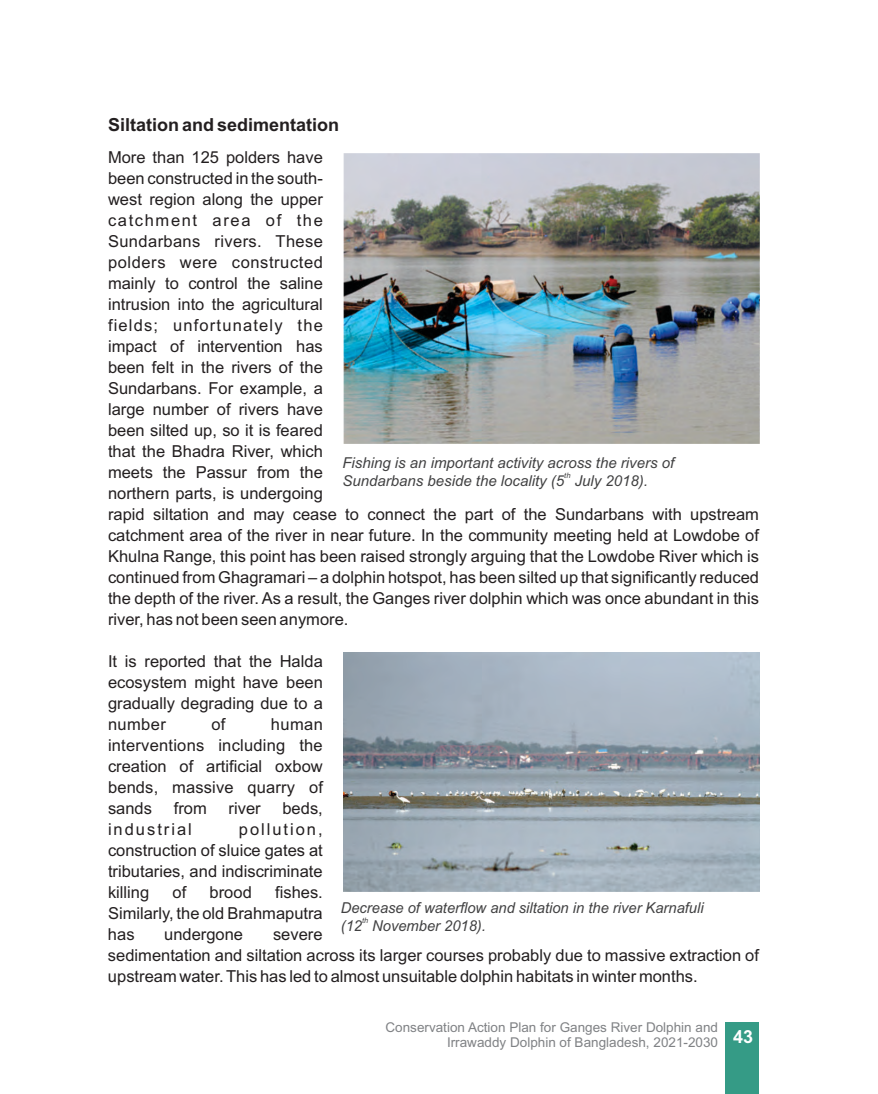
<style>
.page{position:relative;width:878px;height:1094px;background:#fff}
.page>*{position:absolute;margin:0;border:0;box-sizing:border-box;transform-origin:0 0}
.t1{font:700 18px "Arial";color:#231f20}
.t2{font:700 18px "Arial";color:#fff}
.t3{font:16.5px/21px "Arial";color:#231f20;text-align:justify}
.t4{font:16.5px "Arial";letter-spacing:.12em;color:#231f20}
.t5{font:italic 15px "Arial";color:#414142}
.t6{font:13.5px/15.1px "Arial";color:#808285;text-align:right}
.t7{font:italic 7.5px "Arial";color:#414142}
</style>
<div class="page">
<img style="left:343px;top:153px;width:416px;height:290px">
<img style="left:343px;top:653px;width:416px;height:238px">
<div style="left:725px;top:1022px;width:34px;height:72px;background:#359b86"></div>
<p class="t1" style="left:108px;top:118px;width:233px">Siltation and sedimentation</p>
<p class="t3" style="left:108px;top:148px;width:652px;text-align:left">More than 125 polders have<br>been constructed in the south-<br>west region along the upper<br>catchment area of the<br>Sundarbans rivers. These<br>polders were constructed<br>mainly to control the saline<br>intrusion into the agricultural<br>fields; unfortunately the<br>impact of intervention has<br>been felt in the rivers of the<br>Sundarbans. For example, a<br>large number of rivers have<br>been silted up, so it is feared<br>that the Bhadra River, which<br>meets the Passur from the<br>northern parts, is undergoing<br>rapid siltation and may cease to connect the part of the Sundarbans with upstream catchment area of the river in near future. In the community meeting held at Lowdobe of Khulna Range, this point has been raised strongly arguing that the Lowdobe River which is continued from Ghagramari – a dolphin hotspot, has been silted up that significantly reduced the depth of the river. As a result, the Ganges river dolphin which was once abundant in this river, has not been seen anymore.</p>
<p class="t3" style="left:108px;top:652px;width:216px">It is reported that the Halda ecosystem might have been gradually degrading due to a number</p>
<p class="t5" style="left:342px;top:456px;width:333px">Fishing is an important activity across the rivers of</p>
<p class="t7" style="left:564px;top:472px;width:8px">th</p>
<p class="t5" style="left:342px;top:474px;width:307px">Sundarbans beside the locality (5 July 2018).</p>
<p class="t3" style="left:211px;top:715px;width:16px">of</p>
<p class="t3" style="left:108px;top:715px;width:216px;text-indent:163px">human interventions including the creation of artificial oxbow bends, massive quarry of sands</p>
<p class="t3" style="left:174px;top:799px;width:35px">from</p>
<p class="t3" style="left:228px;top:799px;width:34px">river</p>
<p class="t3" style="left:282px;top:799px;width:42px">beds,</p>
<p class="t4" style="left:108px;top:823px;width:85px">industrial</p>
<p class="t3" style="left:108px;top:820px;width:216px;text-indent:131px">pollution, construction of sluice gates at tributaries, and indiscriminate killing</p>
<p class="t3" style="left:108px;top:883px;width:216px;text-indent:167px">fishes.<br>Similarly, the old Brahmaputra has</p>
<p class="t3" style="left:172px;top:883px;width:15px">of</p>
<p class="t3" style="left:210px;top:883px;width:44px">brood</p>
<p class="t5" style="left:341px;top:901px;width:364px">Decrease of waterflow and siltation in the river Karnafuli</p>
<p class="t7" style="left:362px;top:917px;width:8px">th</p>
<p class="t5" style="left:341px;top:919px;width:147px">(12 November 2018).</p>
<p class="t3" style="left:164px;top:925px;width:80px">undergone</p>
<p class="t3" style="left:108px;top:925px;width:652px;text-align:left;text-indent:165px">severe<br>sedimentation and siltation across its larger courses probably due to massive extraction of upstream water. This has led to almost unsuitable dolphin habitats in winter months.</p>
<p class="t6" style="left:385px;top:1020px;width:334px">Conservation Action Plan for Ganges River Dolphin and<br>Irrawaddy Dolphin of Bangladesh, 2021-2030</p>
<p class="t2" style="left:733px;top:1030px;width:22px">43</p>
</div>
